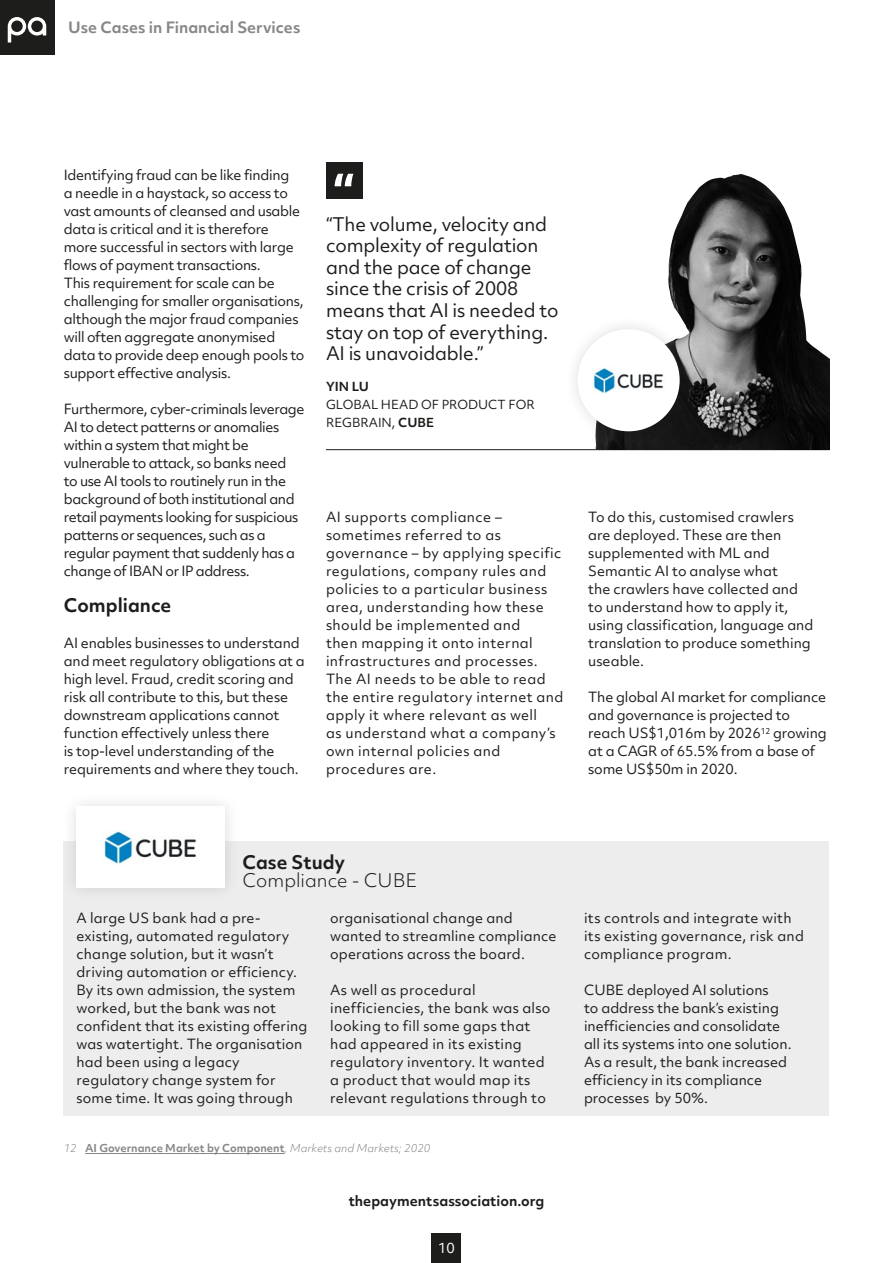
<style>
.page{position:relative;width:893px;height:1263px;background:#fff}
.page>*{position:absolute;margin:0;border:0;box-sizing:border-box;transform-origin:0 0}
.t1{font:18px/21.6px "Objektiv Mk 2";letter-spacing:-.01em;color:#1d1d1b}
.t2{font:700 18px "Objektiv Mk 2";color:#1d1d1b}
.t3{font:300 18px "Objektiv Mk 2";color:#1d1d1b}
.t4{font:700 15px "Objektiv Mk 2";color:#878787}
.t5{font:13.5px/18px "Objektiv Mk 2";color:#1d1d1b}
.t6{font:13.5px/18px "Objektiv Mk 2";letter-spacing:.03em;color:#1d1d1b}
.t7{font:13.5px/18px "Objektiv Mk 2";letter-spacing:-.02em;color:#1d1d1b}
.t8{font:13.5px/18px "Objektiv Mk 2";letter-spacing:-.03em;color:#1d1d1b}
.t9{font:13.5px/18px "Objektiv Mk 2";letter-spacing:.02em;color:#1d1d1b}
.t10{font:700 13.5px "Objektiv Mk 2";color:#1d1d1b}
.t11{font:13.5px "Objektiv Mk 2";color:#fff}
.t12{font:12px/18px "Objektiv Mk 2";color:#1d1d1b}
.t13{font:700 12px "Objektiv Mk 2";color:#1d1d1b}
.t14{font:700 10.5px "Objektiv Mk 2";color:#878787}
.s1{font-weight:700}
.s2{font-weight:300;font-style:italic}
</style>
<div class="page">
<hr style="left:326px;top:449px;width:503px;height:1px;background:#1d1d1b">
<img style="left:595px;top:174px;width:234px;height:275px">
<div style="left:326px;top:162px;width:36px;height:36px;background:#1d1d1b"></div>
<svg style="left:335px;top:174px;width:18px;height:12px"></svg>
<div style="left:564px;top:315px;width:129px;height:130px;background:#1d1d1b;opacity:.15"></div>
<div style="left:578px;top:329px;width:102px;height:102px;background:#fff;border-radius:50%"></div>
<img style="left:593px;top:368px;width:71px;height:25px">
<div style="left:64px;top:842px;width:765px;height:274px;background:#ededed"></div>
<div style="left:62px;top:792px;width:178px;height:110px;background:#1d1d1b;opacity:.15"></div>
<div style="left:77px;top:807px;width:148px;height:81px;background:#fff"></div>
<img style="left:104px;top:831px;width:93px;height:33px">
<hr style="left:85px;top:1153px;width:200px;height:1px;background:#878787">
<div style="left:432px;top:1233px;width:29px;height:30px;background:#1d1d1b"></div>
<div style="left:0;top:0;width:54px;height:54px;background:#1d1d1b"></div>
<svg style="left:8px;top:17px;width:38px;height:26px"></svg>
<p class="t4" style="left:68px;top:17px;width:234px">Use Cases in Financial Services</p>
<p class="t7" style="left:64px;top:166px;width:242px">Identifying fraud can be like finding<br>a needle in a haystack, so access to vast amounts of cleansed and usable data is critical and it is therefore more successful in sectors with large flows of payment transactions.<br>This requirement for scale can be challenging for smaller organisations, although the major fraud companies will often aggregate anonymised data to provide deep enough pools to support effective analysis.</p>
<p class="t8" style="left:64px;top:400px;width:242px">Furthermore, cyber-criminals leverage AI to detect patterns or anomalies within a system that might be vulnerable to attack, so banks need<br>to use AI tools to routinely run in the background of both institutional and retail payments looking for suspicious patterns or sequences, such as a regular payment that suddenly has a change of IBAN or IP address.</p>
<h1 class="t2" style="left:64px;top:593px;width:109px">Compliance</h1>
<p class="t5" style="left:64px;top:634px;width:242px">AI enables businesses to understand and meet regulatory obligations at a high level. Fraud, credit scoring and risk all contribute to this, but these downstream applications cannot function effectively unless there<br>is top-level understanding of the requirements and where they touch.</p>
<h1 class="t1" style="left:326px;top:213px;width:234px">“The volume, velocity and complexity of regulation and the pace of change since the crisis of 2008 means that AI is needed to stay on top of everything.<br>AI is unavoidable.”</h1>
<p class="t13" style="left:326px;top:378px;width:45px">YIN LU</p>
<p class="t12" style="left:326px;top:395px;width:210px">GLOBAL HEAD OF PRODUCT FOR<br>REGBRAIN, <span class="s1">CUBE</span></p>
<p class="t6" style="left:326px;top:508px;width:239px">AI supports compliance – sometimes referred to as governance – by applying specific regulations, company rules and policies to a particular business area, understanding how these should be implemented and<br>then mapping it onto internal infrastructures and processes.<br>The AI needs to be able to read the entire regulatory internet and apply it where relevant as well<br>as understand what a company’s own internal policies and procedures are.</p>
<p class="t5" style="left:588px;top:508px;width:227px">To do this, customised crawlers are deployed. These are then supplemented with ML and<br>Semantic AI to analyse what<br>the crawlers have collected and to understand how to apply it, using classification, language and translation to produce something useable.</p>
<p class="t5" style="left:588px;top:688px;width:240px">The global AI market for compliance and governance is projected to reach US$1,016m by 2026<sup>12</sup> growing at a CAGR of 65.5% from a base of some US$50m in 2020.</p>
<h1 class="t2" style="left:242px;top:849px;width:104px">Case Study</h1>
<h1 class="t3" style="left:242px;top:868px;width:176px">Compliance - CUBE</h1>
<p class="t5" style="left:77px;top:909px;width:232px">A large US bank had a pre&shy;existing, automated regulatory change solution, but it wasn’t driving automation or efficiency.<br>By its own admission, the system worked, but the bank was not confident that its existing offering was watertight. The organisation had been using a legacy regulatory change system for some time. It was going through</p>
<p class="t5" style="left:330px;top:909px;width:228px">organisational change and wanted to streamline compliance operations across the board.</p>
<p class="t9" style="left:330px;top:981px;width:222px">As well as procedural inefficiencies, the bank was also looking to fill some gaps that had appeared in its existing regulatory inventory. It wanted a product that would map its relevant regulations through to</p>
<p class="t14" style="left:64px;top:1141px;width:368px"><span class="s2">12</span> AI Governance Market by Component<span class="s2">, Markets and Markets; 2020</span></p>
<p class="t10" style="left:349px;top:1191px;width:197px">thepaymentsassociation.org</p>
<p class="t11" style="left:438px;top:1238px;width:18px">10</p>
<p class="t9" style="left:584px;top:909px;width:221px">its controls and integrate with its existing governance, risk and compliance program.</p>
<p class="t5" style="left:584px;top:981px;width:209px">CUBE deployed AI solutions<br>to address the bank’s existing inefficiencies and consolidate all its systems into one solution.<br>As a result, the bank increased efficiency in its compliance processes by 50%.</p>
</div>
